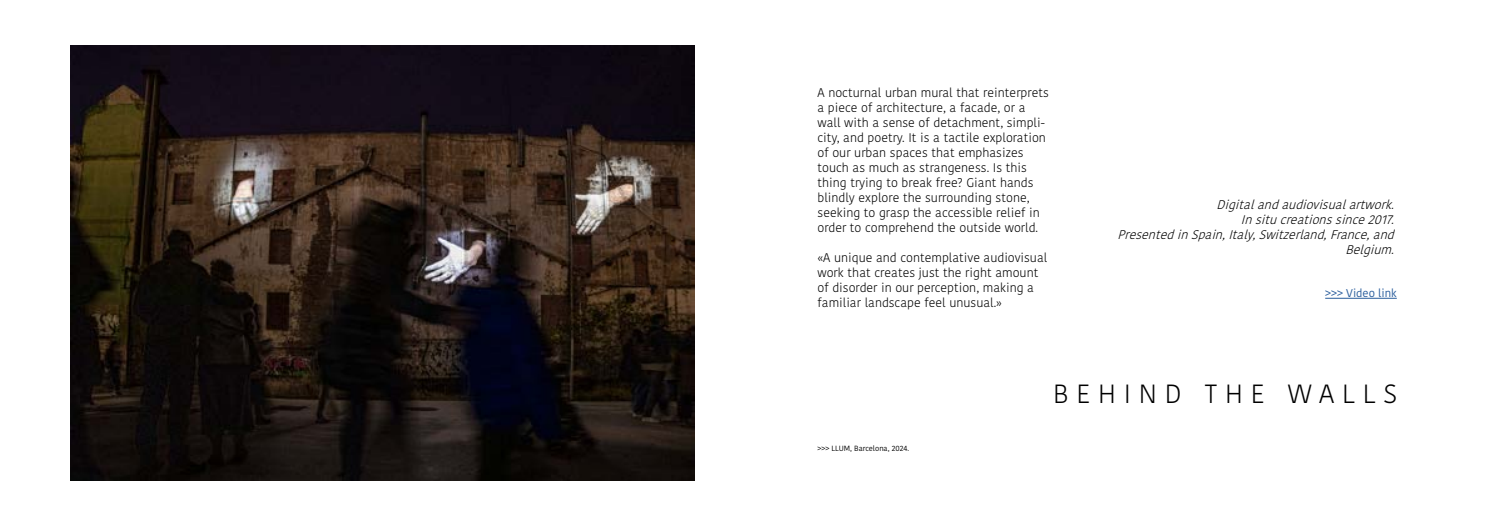
<style>
.page{position:relative;width:1489px;height:525px;background:#fff}
.page>*{position:absolute;margin:0;border:0;box-sizing:border-box;transform-origin:0 0}
.t1{font:300 26.25px "Kohinoor Bangla";letter-spacing:.3em;color:#000}
.t2{font:300 12.5px/15px "Kohinoor Bangla";color:#000}
.t3{font:italic 300 12.5px/15px "Kohinoor Bangla";color:#000;text-align:right}
.t4{font:11.25px "Kohinoor Bangla";color:#275b9b}
.t5{font:7.5px "Kohinoor Bangla";color:#000}
</style>
<div class="page">
<img style="left:71px;top:45px;width:623px;height:435px">
<hr style="left:1324px;top:298px;width:72px;height:1px;background:#275b9b">
<p class="t2" style="left:817px;top:84px;width:233px">A nocturnal urban mural that reinterprets a piece of architecture, a facade, or a wall with a sense of detachment, simpli&shy;city, and poetry. It is a tactile exploration of our urban spaces that emphasizes touch as much as strangeness. Is this thing trying to break free? Giant hands blindly explore the surrounding stone, seeking to grasp the accessible relief in order to comprehend the outside world.</p>
<p class="t2" style="left:817px;top:249px;width:231px">«A unique and contemplative audiovisual work that creates just the right amount of disorder in our perception, making a familiar landscape feel unusual.»</p>
<p class="t3" style="left:1117px;top:197px;width:282px">Digitalandaudiovisualartwork.<br>Insitucreationssince2017.<br>PresentedinSpain,Italy,Switzerland,France,and<br>Belgium.</p>
<p class="t4" style="left:1324px;top:284px;width:73px">&gt;&gt;&gt; Video link</p>
<p class="t5" style="left:817px;top:442px;width:93px">&gt;&gt;&gt; LLUM, Barcelona, 2024.</p>
<h1 class="t1" style="left:1052px;top:374px;width:345px">BEHIND THE WALLS</h1>
</div>
